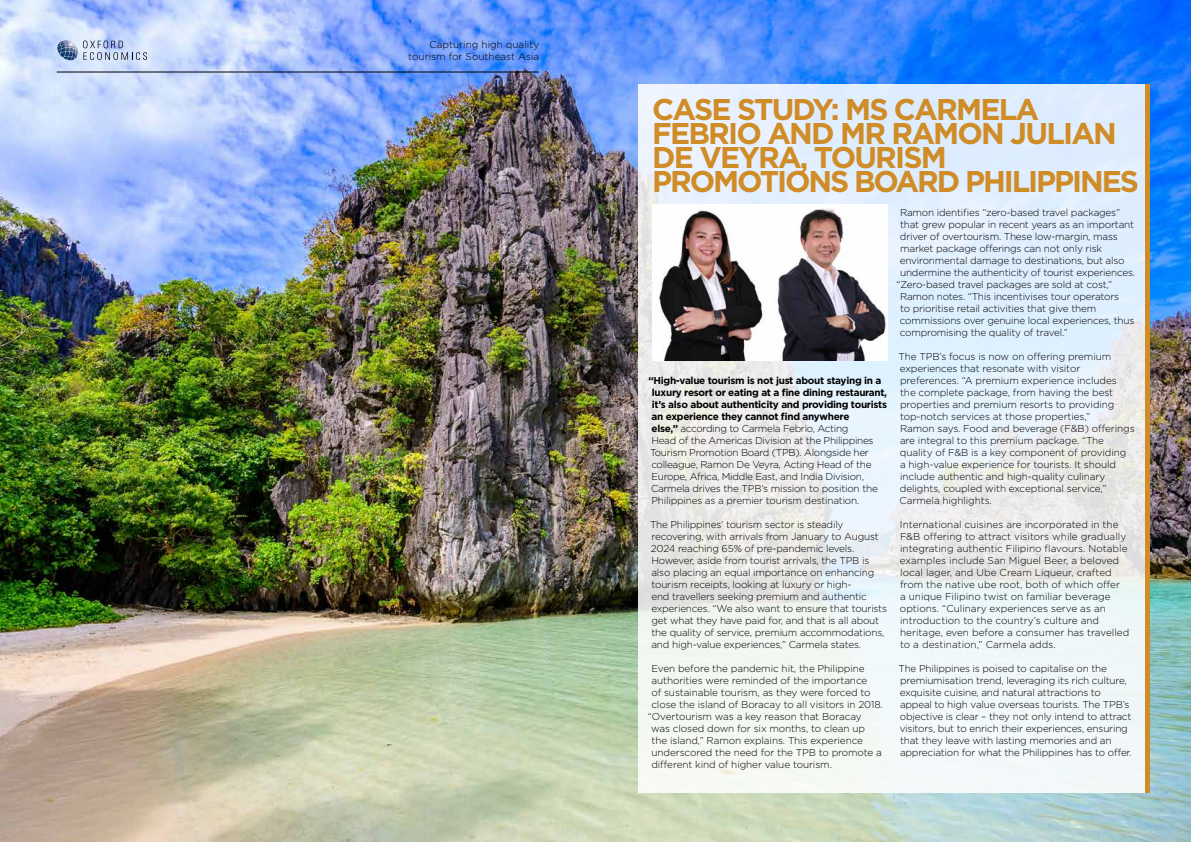
<style>
.page{position:relative;width:1191px;height:842px;background:#fff}
.page>*{position:absolute;margin:0;border:0;box-sizing:border-box;transform-origin:0 0}
.t1{font:700 30px/24px "Gotham";letter-spacing:-.06em;color:#cf8c27}
.t2{font:300 10px/12px "Gotham";letter-spacing:-.02em;color:#000}
.t3{font:300 10px/12px "Gotham";color:#000;text-align:right}
.s1{font-weight:700}
</style>
<div class="page">
<img style="left:0;top:0;width:1191px;height:842px">
<hr style="left:57px;top:72px;width:482px;height:1px;background:#000">
<svg style="left:83px;top:41px;width:64px;height:19px"></svg>
<img style="left:57px;top:40px;width:21px;height:13px">
<hr style="left:1145px;top:84px;width:4px;height:708px;background:#cf8c27">
<svg style="left:638px;top:84px;width:507px;height:708px"></svg>
<img style="left:652px;top:204px;width:235px;height:156px">
<p class="t3" style="left:408px;top:38px;width:132px">Capturing high quality tourism for Southeast Asia</p>
<h1 class="t1" style="left:652px;top:97px;width:488px">CASE STUDY: MS CARMELA<br>FEBRIO AND MR RAMON JULIAN<br>DE VEYRA, TOURISM<br>PROMOTIONS BOARD PHILIPPINES</h1>
<p class="t2" style="left:648px;top:374px;width:240px"><span class="s1">“High-value tourism is not just about staying in a luxury resort or eating at a fine dining restaurant, it’s also about authenticity and providing tourists an experience they cannot find anywhere<br>else,”</span> according to Carmela Febrio, Acting<br>Head of the Americas Division at the Philippines Tourism Promotion Board (TPB). Alongside her colleague, Ramon De Veyra, Acting Head of the Europe, Africa, Middle East, and India Division, Carmela drives the TPB’s mission to position the Philippines as a premier tourism destination.</p>
<p class="t2" style="left:650px;top:518px;width:238px">The Philippines’ tourism sector is steadily recovering, with arrivals from January to August 2024 reaching 65% of pre-pandemic levels.<br>However, aside from tourist arrivals, the TPB is also placing an equal importance on enhancing tourism receipts, looking at luxury or high-<br>end travellers seeking premium and authentic experiences. “We also want to ensure that tourists get what they have paid for, and that is all about the quality of service, premium accommodations, and high-value experiences,” Carmela states.</p>
<p class="t2" style="left:651px;top:662px;width:215px">Even before the pandemic hit, the Philippine</p>
<p class="t2" style="left:651px;top:674px;width:217px">authorities were reminded of the importance</p>
<p class="t2" style="left:651px;top:686px;width:221px">of sustainable tourism, as they were forced to</p>
<p class="t2" style="left:651px;top:698px;width:233px">close the island of Boracay to all visitors in 2018.</p>
<p class="t2" style="left:648px;top:710px;width:215px">“Overtourism was a key reason that Boracay</p>
<p class="t2" style="left:651px;top:722px;width:215px">was closed down for six months, to clean up</p>
<p class="t2" style="left:651px;top:734px;width:213px">the island,” Ramon explains. This experience</p>
<p class="t2" style="left:651px;top:746px;width:232px">underscored the need for the TPB to promote a</p>
<p class="t2" style="left:651px;top:758px;width:182px">different kind of higher value tourism.</p>
<p class="t2" style="left:900px;top:206px;width:222px">Ramon identifies “zero-based travel packages”</p>
<p class="t2" style="left:900px;top:218px;width:236px">that grew popular in recent years as an important</p>
<p class="t2" style="left:900px;top:230px;width:219px">driver of overtourism. These low-margin, mass</p>
<p class="t2" style="left:900px;top:242px;width:203px">market package offerings can not only risk</p>
<p class="t2" style="left:900px;top:254px;width:226px">environmental damage to destinations, but also</p>
<p class="t2" style="left:900px;top:266px;width:236px">undermine the authenticity of tourist experiences.</p>
<p class="t2" style="left:896px;top:278px;width:217px">“Zero-based travel packages are sold at cost,”</p>
<p class="t2" style="left:900px;top:290px;width:221px">Ramon notes. “This incentivises tour operators</p>
<p class="t2" style="left:900px;top:302px;width:198px">to prioritise retail activities that give them</p>
<p class="t2" style="left:900px;top:314px;width:236px">commissions over genuine local experiences, thus</p>
<p class="t2" style="left:900px;top:326px;width:169px">compromising the quality of travel.”</p>
<p class="t2" style="left:898px;top:350px;width:237px">The TPB’s focus is now on offering premium experiences that resonate with visitor preferences. “A premium experience includes<br>the complete package, from having the best properties and premium resorts to providing top-notch services at those properties,”<br>Ramon says. Food and beverage (F&amp;B) offerings are integral to this premium package. “The quality of F&amp;B is a key component of providing<br>a high-value experience for tourists. It should include authentic and high-quality culinary delights, coupled with exceptional service,” Carmela highlights.</p>
<p class="t3" style="left:900px;top:518px;width:231px;text-align:left">International cuisines are incorporated in the F&amp;B offering to attract visitors while gradually integrating authentic Filipino flavours. Notable examples include San Miguel Beer, a beloved local lager, and Ube Cream Liqueur, crafted from the native ube root, both of which offer<br>a unique Filipino twist on familiar beverage options. “Culinary experiences serve as an introduction to the country’s culture and heritage, even before a consumer has travelled to a destination,” Carmela adds.</p>
<p class="t2" style="left:898px;top:662px;width:235px">The Philippines is poised to capitalise on the premiumisation trend, leveraging its rich culture, exquisite cuisine, and natural attractions to appeal to high value overseas tourists. The TPB’s objective is clear – they not only intend to attract visitors, but to enrich their experiences, ensuring that they leave with lasting memories and an appreciation for what the Philippines has to offer.</p>
</div>
